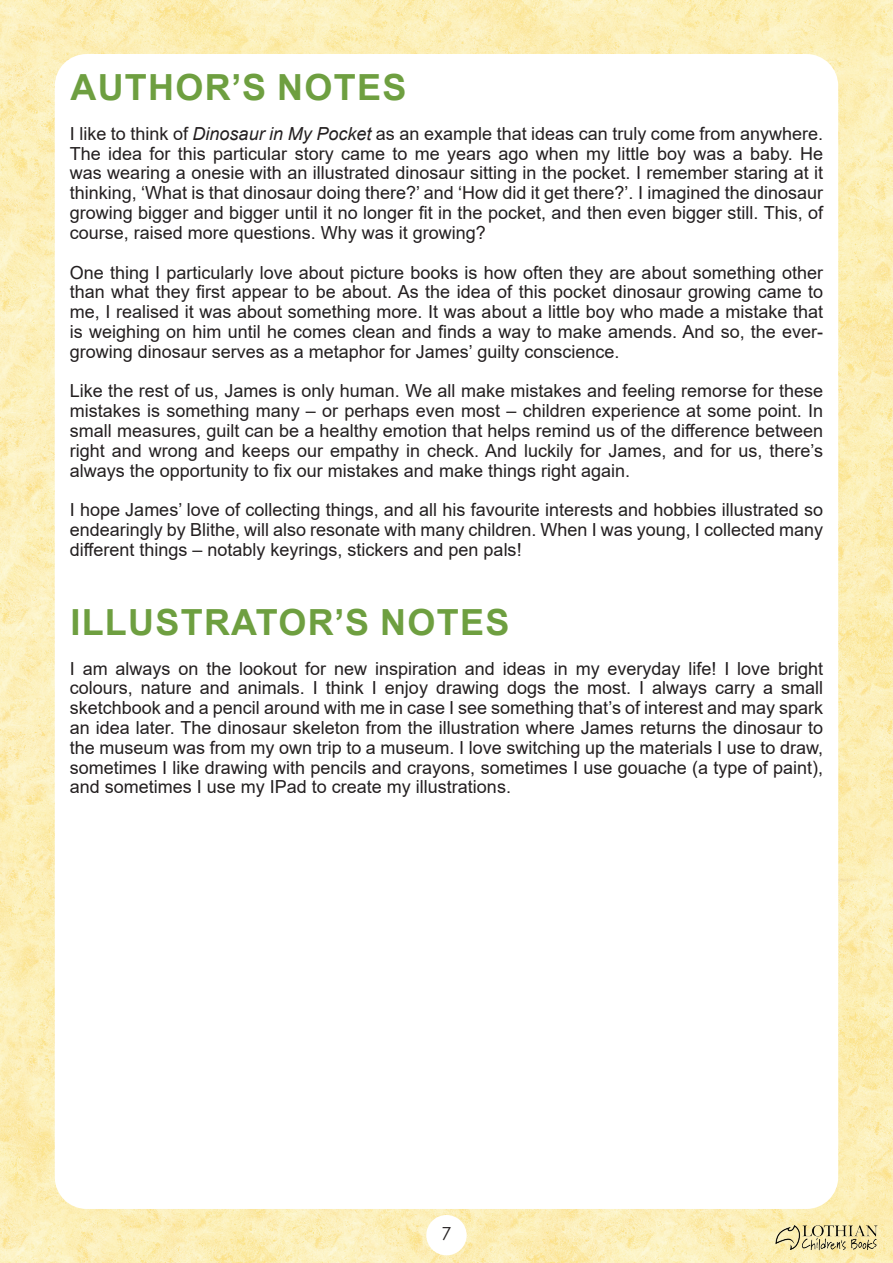
<style>
.page{position:relative;width:893px;height:1263px;background:#fff}
.page>*{position:absolute;margin:0;border:0;box-sizing:border-box;transform-origin:0 0}
.t1{font:700 36px "Arial";letter-spacing:.035em;color:#6e9f40}
.t2{font:18px/19.8px "Arial";color:#231f20;text-align:justify}
.t3{font:18px "Century Gothic";color:#231f20}
.s1{font-style:italic}
</style>
<div class="page">
<img style="left:0;top:0;width:893px;height:1263px">
<div style="left:55px;top:54px;width:783px;height:1155px;background:#fff;border-radius:32px"></div>
<div style="left:426px;top:1215px;width:41px;height:40px;background:#fff;border-radius:50%"></div>
<img style="left:774px;top:1216px;width:105px;height:45px">
<h1 class="t1" style="left:70px;top:62px;width:337px">AUTHOR’S NOTES</h1>
<p class="t2" style="left:70px;top:124px;width:755px">I like to think of <span class="s1">Dinosaur in My Pocket</span> as an example that ideas can truly come from anywhere.<br>The idea for this particular story came to me years ago when my little boy was a baby. He was wearing a onesie with an illustrated dinosaur sitting in the pocket. I remember staring at it thinking, ‘What is that dinosaur doing there?’ and ‘How did it get there?’. I imagined the dinosaur growing bigger and bigger until it no longer fit in the pocket, and then even bigger still. This, of course, raised more questions. Why was it growing?</p>
<p class="t2" style="left:70px;top:262px;width:755px">One thing I particularly love about picture books is how often they are about something other than what they first appear to be about. As the idea of this pocket dinosaur growing came to me, I realised it was about something more. It was about a little boy who made a mistake that is weighing on him until he comes clean and finds a way to make amends. And so, the ever&shy;growing dinosaur serves as a metaphor for James’ guilty conscience.</p>
<p class="t2" style="left:70px;top:381px;width:755px">Like the rest of us, James is only human. We all make mistakes and feeling remorse for these mistakes is something many – or perhaps even most – children experience at some point. In small measures, guilt can be a healthy emotion that helps remind us of the difference between right and wrong and keeps our empathy in check. And luckily for James, and for us, there’s always the opportunity to fix our mistakes and make things right again.</p>
<p class="t2" style="left:70px;top:500px;width:755px">I hope James’ love of collecting things, and all his favourite interests and hobbies illustrated so endearingly by Blithe, will also resonate with many children. When I was young, I collected many different things – notably keyrings, stickers and pen pals!</p>
<h1 class="t1" style="left:70px;top:597px;width:440px">ILLUSTRATOR’S NOTES</h1>
<p class="t2" style="left:70px;top:658px;width:755px">I am always on the lookout for new inspiration and ideas in my everyday life! I love bright colours, nature and animals. I think I enjoy drawing dogs the most. I always carry a small sketchbook and a pencil around with me in case I see something that’s of interest and may spark an idea later. The dinosaur skeleton from the illustration where James returns the dinosaur to the museum was from my own trip to a museum. I love switching up the materials I use to draw, sometimes I like drawing with pencils and crayons, sometimes I use gouache (a type of paint), and sometimes I use my IPad to create my illustrations.</p>
<p class="t3" style="left:441px;top:1221px;width:11px">7</p>
</div>
